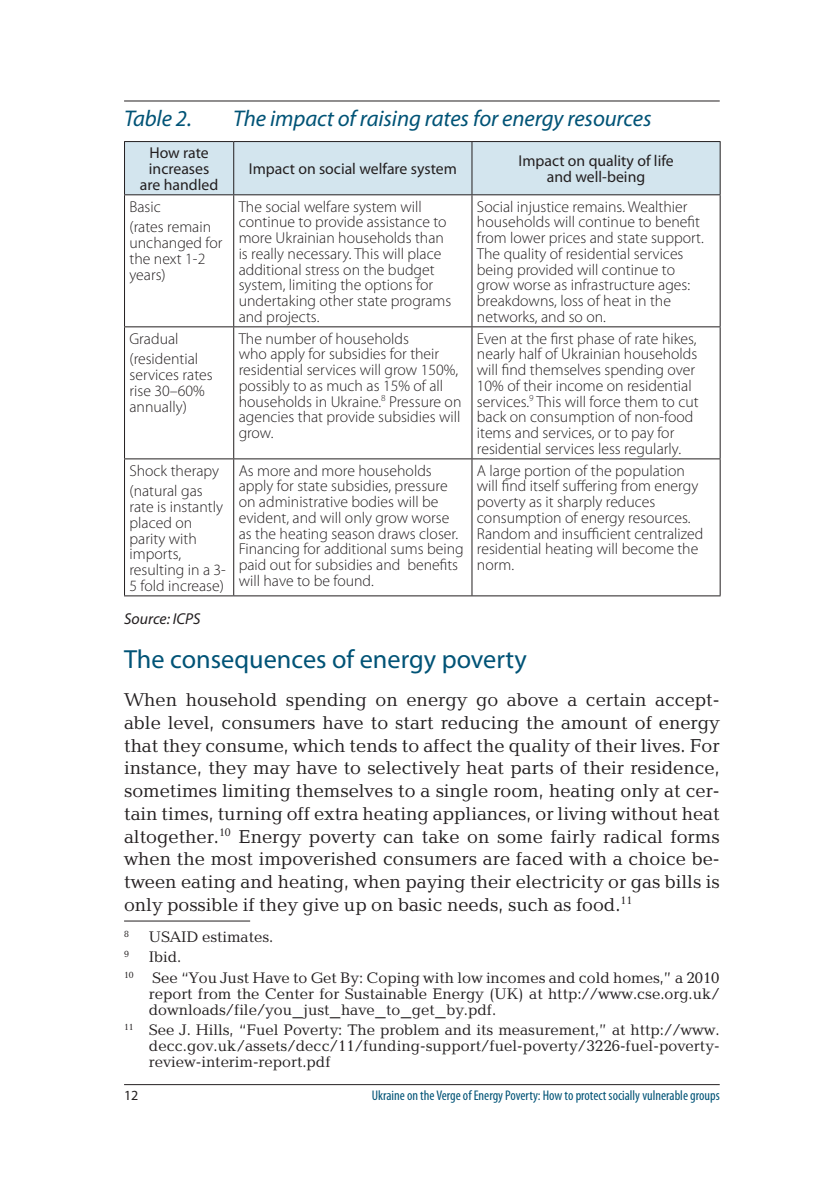
<style>
.page{position:relative;width:819px;height:1191px;background:#fff}
.page>*{position:absolute;margin:0;border:0;box-sizing:border-box;transform-origin:0 0}
.t1{font:26.25px "Myriad Pro";color:#005376}
.t2{font:italic 22.75px "Myriad Pro";letter-spacing:-.005em;color:#005376}
.t3{font:19.25px/22.8px "Baltica C";color:#231f20;text-align:justify}
.t4{font:300 15.75px/15.8px "Myriad Pro";color:#231f20}
.t5{font:15.75px/15.8px "Baltica C";color:#231f20}
.t6{font:15.75px/15.8px "Myriad Pro";color:#231f20;text-align:center}
.t7{font:italic 15.75px "Myriad Pro";color:#231f20}
.t8{font:condensed 14px "Myriad Pro";color:#005376}
.t9{font:14px "Myriad Pro";color:#231f20}
</style>
<div class="page">
<hr style="left:124px;top:1084px;width:595px;height:1px;background:#231f20">
<hr style="left:124px;top:101px;width:595px;height:1px;background:#231f20">
<div style="left:125px;top:142px;width:594px;height:52px;background:#d3e5ee"></div>
<hr style="left:124px;top:141px;width:110px;height:1px;background:#231f20">
<hr style="left:234px;top:141px;width:238px;height:1px;background:#231f20">
<hr style="left:472px;top:141px;width:248px;height:1px;background:#231f20">
<hr style="left:124px;top:194px;width:110px;height:1px;background:#231f20">
<hr style="left:234px;top:194px;width:238px;height:1px;background:#231f20">
<hr style="left:472px;top:194px;width:248px;height:1px;background:#231f20">
<hr style="left:124px;top:326px;width:110px;height:1px;background:#231f20">
<hr style="left:234px;top:326px;width:238px;height:1px;background:#231f20">
<hr style="left:472px;top:326px;width:248px;height:1px;background:#231f20">
<hr style="left:124px;top:458px;width:110px;height:1px;background:#231f20">
<hr style="left:234px;top:458px;width:238px;height:1px;background:#231f20">
<hr style="left:472px;top:458px;width:248px;height:1px;background:#231f20">
<hr style="left:124px;top:595px;width:110px;height:1px;background:#231f20">
<hr style="left:234px;top:595px;width:238px;height:1px;background:#231f20">
<hr style="left:472px;top:595px;width:248px;height:1px;background:#231f20">
<hr style="left:124px;top:142px;width:1px;height:52px;background:#231f20">
<hr style="left:124px;top:195px;width:1px;height:131px;background:#231f20">
<hr style="left:124px;top:327px;width:1px;height:131px;background:#231f20">
<hr style="left:124px;top:459px;width:1px;height:136px;background:#231f20">
<hr style="left:233px;top:142px;width:1px;height:52px;background:#231f20">
<hr style="left:471px;top:142px;width:1px;height:52px;background:#231f20">
<hr style="left:719px;top:142px;width:1px;height:52px;background:#231f20">
<hr style="left:233px;top:195px;width:1px;height:131px;background:#231f20">
<hr style="left:471px;top:195px;width:1px;height:131px;background:#231f20">
<hr style="left:719px;top:195px;width:1px;height:131px;background:#231f20">
<hr style="left:233px;top:327px;width:1px;height:131px;background:#231f20">
<hr style="left:471px;top:327px;width:1px;height:131px;background:#231f20">
<hr style="left:719px;top:327px;width:1px;height:131px;background:#231f20">
<hr style="left:233px;top:459px;width:1px;height:136px;background:#231f20">
<hr style="left:471px;top:459px;width:1px;height:136px;background:#231f20">
<hr style="left:719px;top:459px;width:1px;height:136px;background:#231f20">
<hr style="left:124px;top:920px;width:126px;height:1px;background:#231f20">
<h2 class="t2" style="left:124px;top:105px;width:69px">Table 2.</h2>
<h2 class="t2" style="left:233px;top:105px;width:420px">The impact of raising rates for energy resources</h2>
<p class="t6" style="left:140px;top:145px;width:80px">How rate increases are handled</p>
<p class="t6" style="left:249px;top:161px;width:209px">Impact on social welfare system</p>
<p class="t6" style="left:518px;top:153px;width:157px">Impact on quality of life and well-being</p>
<p class="t4" style="left:129px;top:196px;width:83px;line-height:20.7px">Basic<br>(rates remain</p>
<p class="t4" style="left:129px;top:235px;width:95px">unchanged for the next 1-2 years)</p>
<p class="t4" style="left:129px;top:328px;width:70px;line-height:20.7px">Gradual (residential</p>
<p class="t4" style="left:129px;top:367px;width:85px">services rates rise 30–60% annually)</p>
<p class="t4" style="left:129px;top:460px;width:91px;line-height:20.7px">Shock therapy (natural gas</p>
<p class="t4" style="left:129px;top:499px;width:98px">rate is instantly placed on parity with imports, resulting in a 3-<br>5 fold increase)</p>
<p class="t4" style="left:239px;top:198px;width:214px">The social welfare system will continue to provide assistance to more Ukrainian households than is really necessary. This will place additional stress on the budget system, limiting the options for undertaking other state programs and projects.</p>
<p class="t4" style="left:477px;top:198px;width:228px">Social injustice remains. Wealthier households will continue to benefit from lower prices and state support.<br>The quality of residential services being provided will continue to grow worse as infrastructure ages: breakdowns, loss of heat in the networks, and so on.</p>
<p class="t4" style="left:239px;top:330px;width:224px">The number of households<br>who apply for subsidies for their residential services will grow 150%, possibly to as much as 15% of all households in Ukraine.<sup>8</sup> Pressure on agencies that provide subsidies will grow.</p>
<p class="t4" style="left:477px;top:330px;width:223px">Even at the first phase of rate hikes, nearly half of Ukrainian households will find themselves spending over 10% of their income on residential services.<sup>9</sup> This will force them to cut back on consumption of non-food items and services, or to pay for residential services less regularly.</p>
<p class="t4" style="left:239px;top:462px;width:226px">As more and more households apply for state subsidies, pressure on administrative bodies will be evident, and will only grow worse as the heating season draws closer.<br>Financing for additional sums being paid out for subsidies and benefits will have to be found.</p>
<p class="t4" style="left:477px;top:462px;width:228px">A large portion of the population will find itself suffering from energy poverty as it sharply reduces consumption of energy resources.<br>Random and insufficient centralized residential heating will become the norm.</p>
<p class="t7" style="left:124px;top:609px;width:78px">Source: ICPS</p>
<h1 class="t1" style="left:124px;top:643px;width:404px">The consequences of energy poverty</h1>
<p class="t3" style="left:124px;top:689px;width:597px">When household spending on energy go above a certain accept&shy;able level, consumers have to start reducing the amount of energy that they consume, which tends to affect the quality of their lives. For instance, they may have to selectively heat parts of their residence, sometimes limiting themselves to a single room, heating only at cer&shy;tain times, turning off extra heating appliances, or living without heat altogether.<sup>10</sup> Energy poverty can take on some fairly radical forms when the most impoverished consumers are faced with a choice be&shy;tween eating and heating, when paying their electricity or gas bills is only possible if they give up on basic needs, such as food.<sup>11</sup></p>
<p class="t5" style="left:149px;top:929px;width:126px">USAID estimates.</p>
<p class="t5" style="left:149px;top:950px;width:34px">Ibid.</p>
<p class="t5" style="left:124px;top:970px;width:597px"><sup>10</sup> See “You Just Have to Get By: Coping with low incomes and cold homes,” a 2010</p>
<p class="t5" style="left:149px;top:986px;width:572px">report from the Center for Sustainable Energy (UK) at http://www.cse.org.uk/ downloads/file/you_just_have_to_get_by.pdf.</p>
<p class="t5" style="left:149px;top:1023px;width:572px;text-align:justify;text-indent:-25px"><sup>11</sup> See J. Hills, “Fuel Poverty: The problem and its measurement,” at http://www. decc.gov.uk/assets/decc/11/funding-support/fuel-poverty/3226-fuel-poverty&shy;review-interim-report.pdf</p>
<p class="t9" style="left:124px;top:1086px;width:16px">12</p>
<p class="t8" style="left:372px;top:1086px;width:349px">Ukraine on the Verge of Energy Poverty: How to protect socially vulnerable groups</p>
</div>
